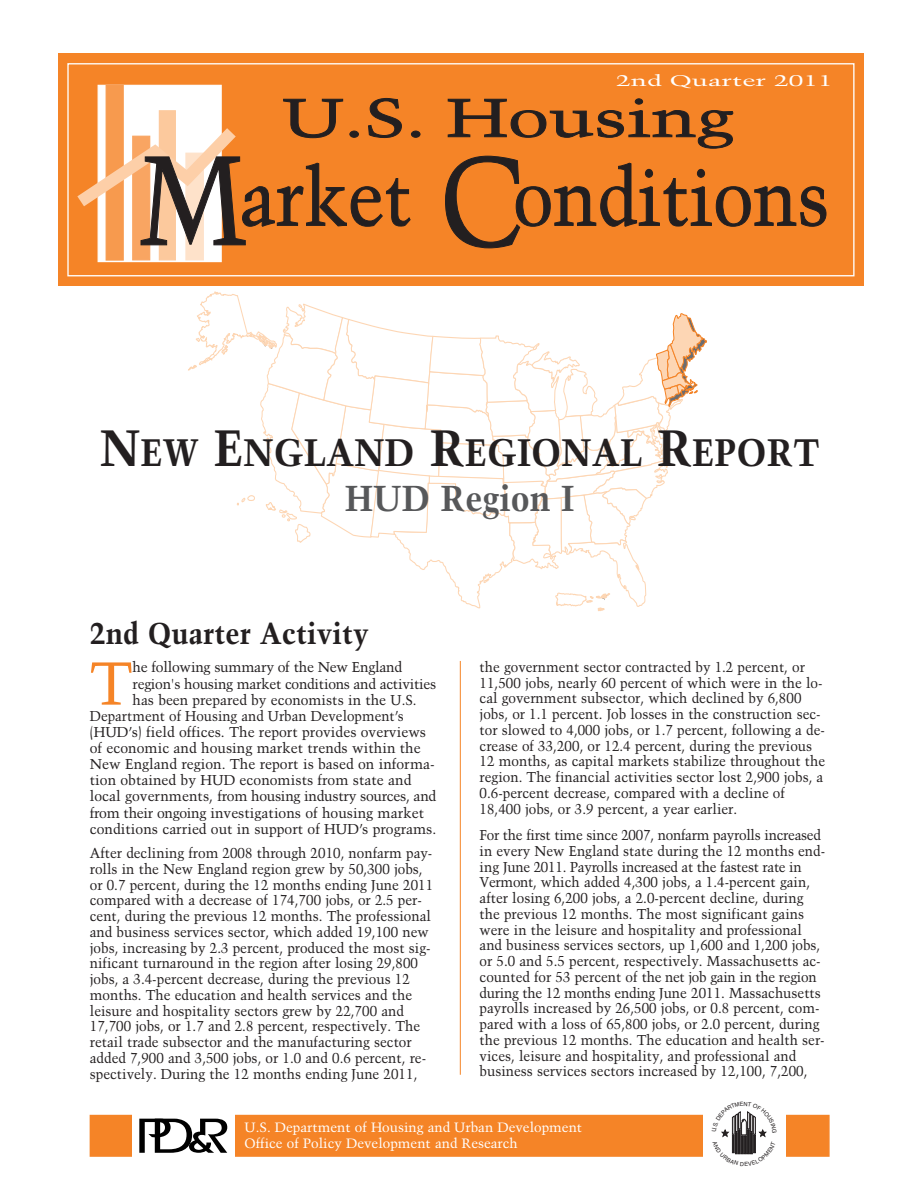
<style>
.page{position:relative;width:918px;height:1188px;background:#fff}
.page>*{position:absolute;margin:0;border:0;box-sizing:border-box;transform-origin:0 0}
.t1{font:79.35px "Trump Mediaeval";color:#231f20;scale:.91 1}
.t2{font:60.45px "Trump Mediaeval";color:#f58427}
.t3{font:53.7px "Trump Mediaeval";color:#231f20;scale:1.37 1}
.t4{font:700 38.25px "Trump Mediaeval";color:#231f20;scale:.95 1}
.t5{font:700 36px "Trump Mediaeval";color:#57585a;scale:.95 1}
.t6{font:700 30px "Trump Mediaeval";color:#231f20;scale:.95 1}
.t7{font:15.3px "Trump Mediaeval";color:#fff;scale:1.73 1}
.Plain_Text{font:14.25px/15.8px "Trump Mediaeval";color:#231f20;scale:.95 1}
.Plain_Text-2{font:14.25px "Trump Mediaeval";color:#231f20}
.Plain_Text-3{font:14.25px "Trump Mediaeval";letter-spacing:-.02em;color:#231f20}
.Plain_Text-4{font:14.25px "Trump Mediaeval";color:#231f20;scale:.94 1}
.t8{font:13.5px/16.2px "Trump Mediaeval";color:#fff}
.s1{font-size:126px}
.s2{font-size:51px}
</style>
<div class="page">
<svg style="left:188px;top:291px;width:519px;height:320px"></svg>
<hr style="left:460px;top:661px;width:1px;height:414px;background:#f58427">
<div style="left:90px;top:1115px;width:740px;height:42px;background:#f58427;border:2px solid #f58427"></div>
<div style="left:132px;top:1099px;width:103px;height:75px;background:#fff"></div>
<div style="left:703px;top:1101px;width:82px;height:73px;background:#fff"></div>
<svg style="left:139px;top:1119px;width:88px;height:34px"></svg>
<div style="left:58px;top:54px;width:806px;height:232px;background:#f58427"></div>
<div style="left:98px;top:85px;width:124px;height:177px;background:#fff;border:1px solid #fff"></div>
<div style="left:67px;top:63px;width:788px;height:213px;border:1px solid #fff"></div>
<div style="left:106px;top:85px;width:18px;height:176px;background:#f79a4e;border:1px solid #f79a4e"></div>
<div style="left:132px;top:136px;width:18px;height:124px;background:#f9a562;border:1px solid #f9a562"></div>
<div style="left:159px;top:110px;width:17px;height:150px;background:#fcc99d"></div>
<div style="left:185px;top:153px;width:19px;height:107px;background:#fee2ca;border:1px solid #fee2ca"></div>
<div style="left:411px;top:131px;width:9px;height:7px;border:1px solid #231f20;border-radius:50%"></div>
<svg style="left:447px;top:98px;width:287px;height:51px"></svg>
<svg style="left:445px;top:155px;width:382px;height:94px"></svg>
<svg style="left:67px;top:98px;width:344px;height:148px"></svg>
<svg style="left:721px;top:1111px;width:46px;height:44px"></svg>
<p class="t7" style="left:616px;top:72px;width:127px">2nd Quarter 2011</p>
<p class="t3" style="left:282px;top:85px;width:331px">U.S. Housing</p>
<p class="t1" style="left:139px;top:149px;width:760px"><span class="s1">M</span>arket <span class="s1">C</span>onditions</p>
<p class="t4" style="left:100px;top:428px;width:759px"><span class="s2">N</span>EW <span class="s2">E</span>NGLAND <span class="s2">R</span>EGIONAL <span class="s2">R</span>EPORT</p>
<p class="t5" style="left:345px;top:476px;width:243px">HUD Region I</p>
<p class="t6" style="left:90px;top:615px;width:295px">2nd Quarter Activity</p>
<p class="t2" style="left:90px;top:647px;width:44px">T</p>
<p class="Plain_Text-3" style="left:133px;top:659px;width:271px">he following summary of the New England</p>
<p class="Plain_Text-3" style="left:133px;top:675px;width:305px">region's housing market conditions and activities</p>
<p class="Plain_Text-2" style="left:133px;top:691px;width:285px">has been prepared by economists in the U.S.</p>
<p class="Plain_Text-4" style="left:90px;top:707px;width:335px">Department of Housing and Urban Development’s</p>
<p class="Plain_Text-2" style="left:90px;top:723px;width:338px">(HUD’s) field offices. The report provides overviews</p>
<p class="Plain_Text-2" style="left:90px;top:739px;width:332px">of economic and housing market trends within the</p>
<p class="Plain_Text-2" style="left:90px;top:756px;width:346px">New England region. The report is based on informa-</p>
<p class="Plain_Text-2" style="left:90px;top:772px;width:323px">tion obtained by HUD economists from state and</p>
<p class="Plain_Text-3" style="left:90px;top:788px;width:348px">local governments, from housing industry sources, and</p>
<p class="Plain_Text-2" style="left:90px;top:804px;width:336px">from their ongoing investigations of housing market</p>
<p class="Plain_Text-2" style="left:90px;top:820px;width:348px">conditions carried out in support of HUD’s programs.</p>
<p class="Plain_Text" style="left:90px;top:845px;width:363px">After declining from 2008 through 2010, nonfarm pay&shy;rolls in the New England region grew by 50,300 jobs, or 0.7 percent, during the 12 months ending June 2011 compared with a decrease of 174,700 jobs, or 2.5 per&shy;cent, during the previous 12 months. The professional and business services sector, which added 19,100 new jobs, increasing by 2.3 percent, produced the most sig&shy;nificant turnaround in the region after losing 29,800 jobs, a 3.4-percent decrease, during the previous 12 months. The education and health services and the leisure and hospitality sectors grew by 22,700 and 17,700 jobs, or 1.7 and 2.8 percent, respectively. The retail trade subsector and the manufacturing sector added 7,900 and 3,500 jobs, or 1.0 and 0.6 percent, re&shy;spectively. During the 12 months ending June 2011,</p>
<p class="Plain_Text" style="left:480px;top:659px;width:365px">the government sector contracted by 1.2 percent, or 11,500 jobs, nearly 60 percent of which were in the lo&shy;cal government subsector, which declined by 6,800 jobs, or 1.1 percent. Job losses in the construction sec&shy;tor slowed to 4,000 jobs, or 1.7 percent, following a de&shy;crease of 33,200, or 12.4 percent, during the previous 12 months, as capital markets stabilize throughout the region. The financial activities sector lost 2,900 jobs, a 0.6-percent decrease, compared with a decline of 18,400 jobs, or 3.9 percent, a year earlier.</p>
<p class="Plain_Text" style="left:480px;top:827px;width:365px">For the first time since 2007, nonfarm payrolls increased in every New England state during the 12 months end&shy;ing June 2011. Payrolls increased at the fastest rate in Vermont, which added 4,300 jobs, a 1.4-percent gain, after losing 6,200 jobs, a 2.0-percent decline, during the previous 12 months. The most significant gains were in the leisure and hospitality and professional and business services sectors, up 1,600 and 1,200 jobs, or 5.0 and 5.5 percent, respectively. Massachusetts ac&shy;counted for 53 percent of the net job gain in the region during the 12 months ending June 2011. Massachusetts payrolls increased by 26,500 jobs, or 0.8 percent, com&shy;pared with a loss of 65,800 jobs, or 2.0 percent, during the previous 12 months. The education and health ser&shy;vices, leisure and hospitality, and professional and business services sectors increased by 12,100, 7,200,</p>
<p class="t8" style="left:244px;top:1119px;width:339px">U.S. Department of Housing and Urban Development<br>Office of Policy Development and Research</p>
</div>
